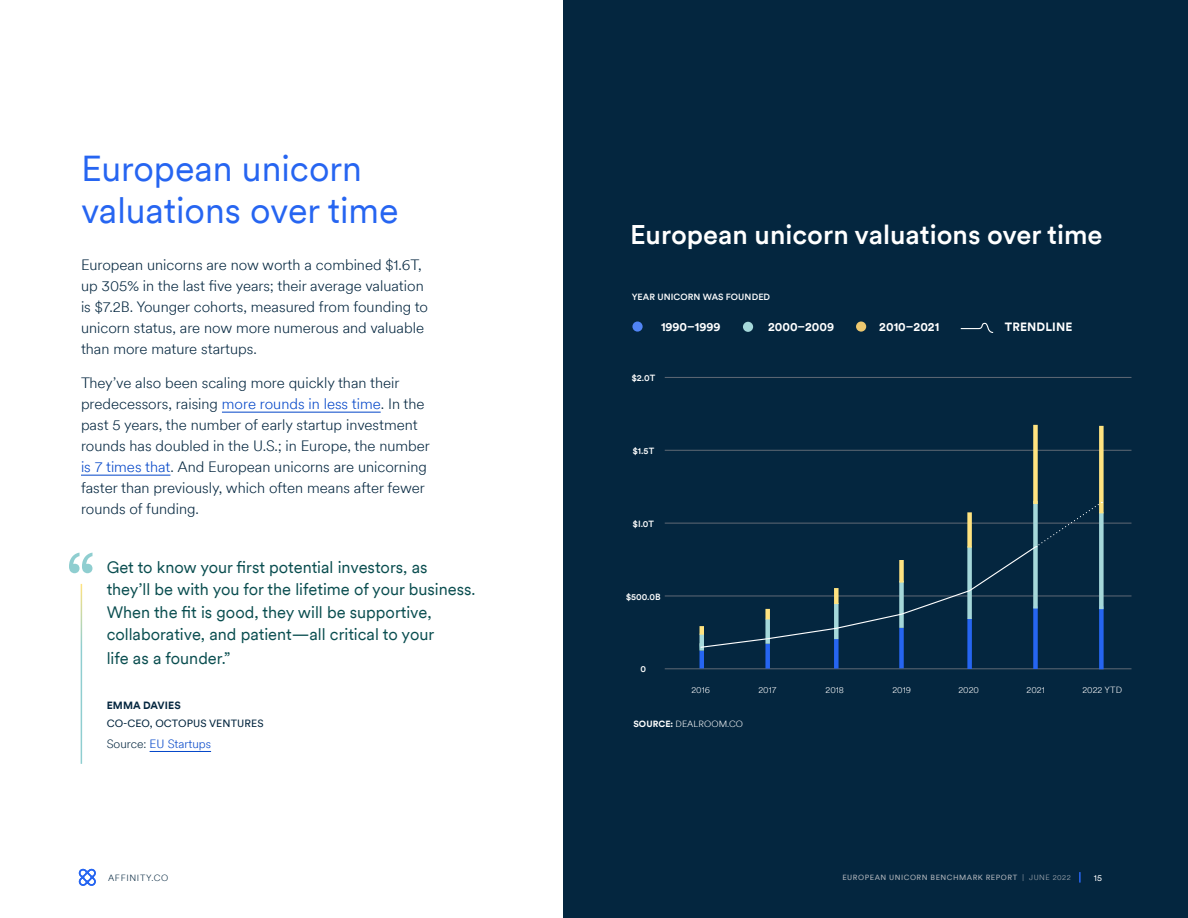
<style>
.page{position:relative;width:1188px;height:918px;background:#fff}
.page>*{position:absolute;margin:0;border:0;box-sizing:border-box;transform-origin:0 0}
.Heading_2__Dark{font:36px/42px "Circular XXTT";color:#2665f1}
.Heading_3__Light{font:500 27px "Circular XXTT";color:#fff}
.Quote__Dark{font:16.5px/22.5px "Circular XXTT";color:#094d4f}
.Paragraph_Style{font:300 15px/21px "Circular XXTT";color:#04263f}
.Paragraph_Style__Lig{font:700 12px "Circular XXTT";color:#fff}
.QS_Source__Dark{font:300 12px "Circular XXTT";color:#0245c8}
.QS_Source__Dark-2{font:10.5px/18px "Circular XXTT";letter-spacing:.01em;color:#04263f}
.Data_Label{font:300 9px "Circular XXTT";color:#fff}
.Data_Label-2{font:500 9px "Circular XXTT";letter-spacing:.01em;color:#fff}
.t1{font:300 9px "Circular XXTT";letter-spacing:.07em;color:#04263f}
.t2{font:9px "Circular XXTT";color:#fff}
.t3{font:7.5px "Circular XXTT";letter-spacing:.07em;color:#afb4ba}
.t4{font:300 7.5px "Circular XXTT";letter-spacing:.065em;color:#afb4ba}
.s1{color:#0245c8}
.s2{font-weight:700}
.s3{color:#04263f}
</style>
<div class="page">
<div style="left:564px;top:0;width:624px;height:918px;background:#04263f"></div>
<svg style="left:79px;top:869px;width:17px;height:17px"></svg>
<svg style="left:1079px;top:872px;width:2px;height:11px"></svg>
<hr style="left:222px;top:412px;width:159px;height:1px;background:#0245c8">
<hr style="left:81px;top:475px;width:89px;height:1px;background:#0245c8">
<hr style="left:150px;top:751px;width:61px;height:1px;background:#0245c8">
<svg style="left:69px;top:553px;width:23px;height:20px"></svg>
<hr style="left:665px;top:523px;width:467px;height:1px;background:#606975">
<hr style="left:665px;top:669px;width:467px;height:1px;background:#606975">
<hr style="left:665px;top:596px;width:467px;height:1px;background:#606975">
<hr style="left:665px;top:450px;width:467px;height:1px;background:#606975">
<hr style="left:665px;top:377px;width:467px;height:1px;background:#606975">
<hr style="left:700px;top:651px;width:4px;height:17px;background:#2665f1">
<div style="left:765px;top:644px;width:5px;height:25px;background:#2665f1"></div>
<div style="left:834px;top:639px;width:5px;height:30px;background:#2665f1"></div>
<div style="left:899px;top:628px;width:5px;height:40px;background:#2665f1"></div>
<div style="left:967px;top:619px;width:5px;height:50px;background:#2665f1"></div>
<div style="left:1033px;top:606px;width:5px;height:63px;background:#2665f1"></div>
<div style="left:1033px;top:425px;width:5px;height:79px;background:#ffe380"></div>
<div style="left:1099px;top:606px;width:5px;height:63px;background:#2665f1"></div>
<div style="left:1099px;top:512px;width:5px;height:97px;background:#a5d8da"></div>
<div style="left:1099px;top:426px;width:5px;height:87px;background:#ffe380"></div>
<div style="left:632px;top:322px;width:11px;height:10px;background:#5184f4;border-radius:50%"></div>
<div style="left:743px;top:322px;width:10px;height:10px;background:#a5d8da;border-radius:50%"></div>
<div style="left:856px;top:322px;width:10px;height:10px;background:#edc86f;border-radius:50%"></div>
<svg style="left:700px;top:502px;width:402px;height:149px"></svg>
<svg style="left:960px;top:322px;width:34px;height:11px"></svg>
<p class="Heading_2__Dark" style="left:81px;top:146px;width:319px">European unicorn valuations over time</p>
<p class="Paragraph_Style" style="left:81px;top:253px;width:349px">European unicorns are now worth a combined $1.6T, up 305% in the last five years; their average valuation is $7.2B. Younger cohorts, measured from founding to unicorn status, are now more numerous and valuable than more mature startups.</p>
<p class="Paragraph_Style" style="left:81px;top:372px;width:350px">They’ve also been scaling more quickly than their predecessors, raising <span class="s1">more rounds in less time</span>. In the past 5 years, the number of early startup investment rounds has doubled in the U.S.; in Europe, the number <span class="s1">is 7 times that</span>. And European unicorns are unicorning faster than previously, which often means after fewer rounds of funding.</p>
<p class="Quote__Dark" style="left:107px;top:555px;width:370px">Get to know your first potential investors, as<br>they’ll be with you for the lifetime of your business.<br>When the fit is good, they will be supportive, collaborative, and patient—all critical to your</p>
<p class="Quote__Dark" style="left:107px;top:647px;width:125px">life as a founder.”</p>
<p class="QS_Source__Dark-2" style="left:107px;top:696px;width:158px"><span class="s2">EMMA DAVIES<br></span>CO-CEO, OCTOPUS VENTURES</p>
<p class="QS_Source__Dark" style="left:107px;top:736px;width:106px"><span class="s3">Source:</span> EU Startups</p>
<p class="Heading_3__Light" style="left:630px;top:217px;width:474px">European unicorn valuations over time</p>
<p class="Data_Label-2" style="left:632px;top:291px;width:140px">YEAR UNICORN WAS FOUNDED</p>
<p class="Paragraph_Style__Lig" style="left:661px;top:319px;width:61px">1990–1999</p>
<p class="Paragraph_Style__Lig" style="left:768px;top:318px;width:67px">2000–2009</p>
<p class="Paragraph_Style__Lig" style="left:879px;top:318px;width:61px">2010–2021</p>
<p class="Paragraph_Style__Lig" style="left:1005px;top:318px;width:69px">TRENDLINE</p>
<p class="Data_Label-2" style="left:632px;top:372px;width:25px">$2.0T</p>
<p class="Data_Label-2" style="left:633px;top:445px;width:23px">$1.5T</p>
<p class="Data_Label-2" style="left:633px;top:517px;width:23px">$I.0T</p>
<p class="Data_Label-2" style="left:626px;top:590px;width:36px">$500.0B</p>
<p class="Data_Label-2" style="left:641px;top:663px;width:7px">0</p>
<p class="Data_Label" style="left:691px;top:684px;width:20px">2016</p>
<p class="Data_Label" style="left:758px;top:684px;width:19px">2017</p>
<p class="Data_Label" style="left:826px;top:684px;width:20px">2018</p>
<p class="Data_Label" style="left:892px;top:684px;width:20px">2019</p>
<p class="Data_Label" style="left:633px;top:718px;width:111px"><span class="s2">SOURCE:</span> DEALROOM.CO</p>
<p class="Data_Label" style="left:958px;top:684px;width:22px">2020</p>
<p class="Data_Label" style="left:1027px;top:684px;width:20px">2021</p>
<p class="Data_Label" style="left:1082px;top:684px;width:41px">2022 YTD</p>
<p class="t1" style="left:108px;top:872px;width:62px">AFFINITY.CO</p>
<p class="t3" style="left:842px;top:872px;width:176px">EUROPEAN UNICORN BENCHMARK REPORT</p>
<p class="t4" style="left:1023px;top:872px;width:50px">| JUNE 2022</p>
<p class="t2" style="left:1094px;top:872px;width:10px">15</p>
</div>
